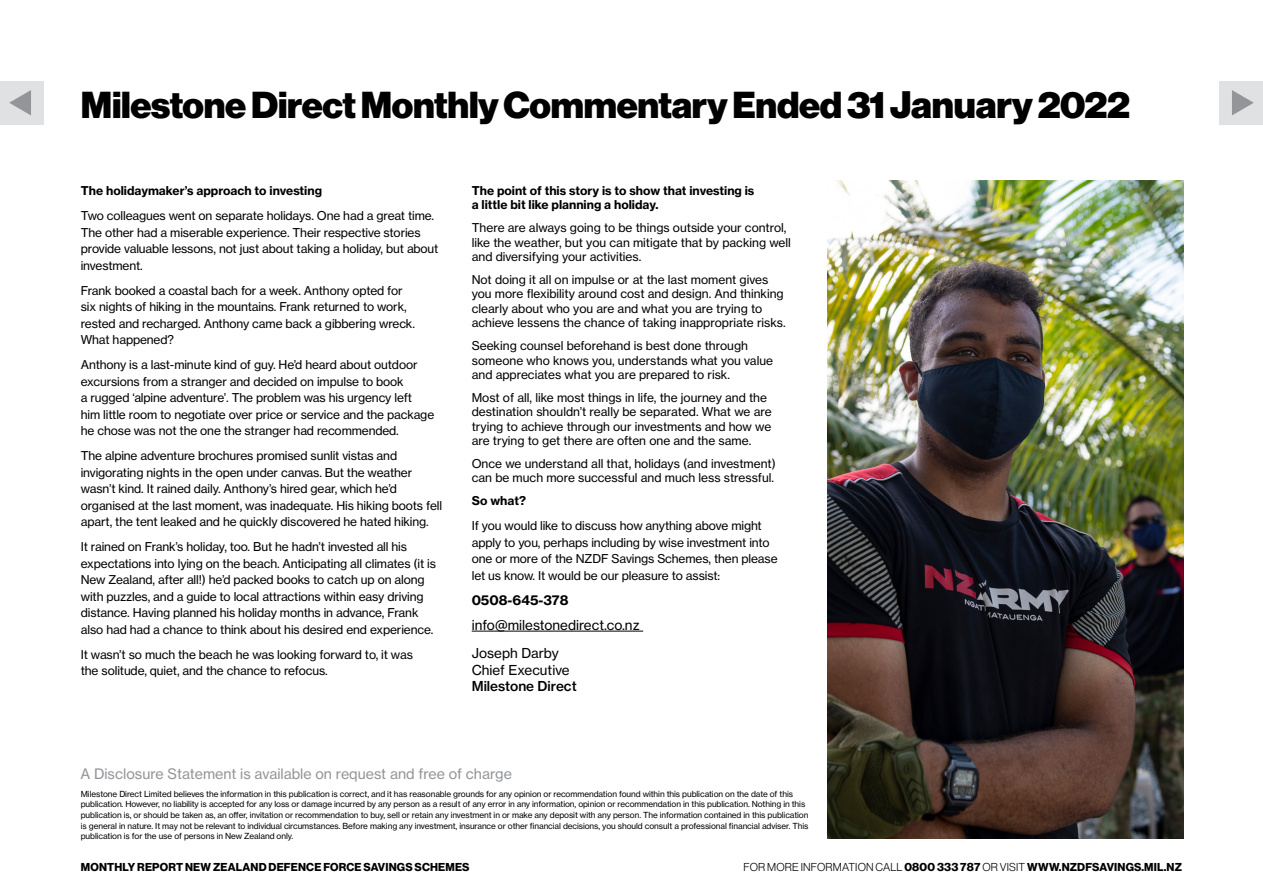
<style>
.page{position:relative;width:1263px;height:893px;background:#fff}
.page>*{position:absolute;margin:0;border:0;box-sizing:border-box;transform-origin:0 0}
.t1{font:900 36.75px "Haas Grot Disp 95";letter-spacing:-.01em;color:#000}
.t2{font:14.25px "Haas Grot Text 55 Roman";color:#939598}
.t3{font:13.5px/28.5px "Haas Grot Text 55 Roman";color:#000}
.t4{font:500 13.5px "Haas Grot Text 65";color:#000}
.t5{font:700 13.5px "Haas Grot Text 75";color:#000}
.t6{font:12px/16.5px "Haas Grot Text 55 Roman";letter-spacing:-.01em;color:#000}
.t7{font:700 12px/14.4px "Haas Grot Text 75";color:#000}
.t8{font:700 11.25px "Haas Grot Disp 75";letter-spacing:.015em;color:#000}
.t9{font:8.25px/10.5px "Haas Grot Text 55 Roman";letter-spacing:-.01em;color:#000}
.s1{font-size:37.5px}
.s2{font-family:"Haas Grot Disp 45";font-weight:300}
</style>
<div class="page">
<div style="left:1220px;top:81px;width:43px;height:43px;background:#e0e1e2"></div>
<svg style="left:1232px;top:90px;width:22px;height:25px"></svg>
<div style="left:0;top:81px;width:43px;height:43px;background:#e0e1e2"></div>
<svg style="left:9px;top:90px;width:22px;height:25px"></svg>
<img style="left:827px;top:181px;width:356px;height:658px">
<hr style="left:472px;top:631px;width:171px;height:1px;background:#000">
<h1 class="t1" style="left:81px;top:84px;width:1051px">Milestone Direct Monthly Commentary Ended <span class="s1">31 January 2022</span></h1>
<p class="t7" style="left:81px;top:183px;width:243px">The holidaymaker’s approach to investing</p>
<p class="t6" style="left:81px;top:207px;width:359px">Two colleagues went on separate holidays. One had a great time.<br>The other had a miserable experience. Their respective stories provide valuable lessons, not just about taking a holiday, but about investment.</p>
<p class="t6" style="left:81px;top:282px;width:336px">Frank booked a coastal bach for a week. Anthony opted for six nights of hiking in the mountains. Frank returned to work, rested and recharged. Anthony came back a gibbering wreck.<br>What happened?</p>
<p class="t6" style="left:81px;top:356px;width:355px">Anthony is a last-minute kind of guy. He’d heard about outdoor excursions from a stranger and decided on impulse to book<br>a rugged ‘alpine adventure’. The problem was his urgency left him little room to negotiate over price or service and the package he chose was not the one the stranger had recommended.</p>
<p class="t6" style="left:81px;top:447px;width:363px">The alpine adventure brochures promised sunlit vistas and invigorating nights in the open under canvas. But the weather wasn’t kind. It rained daily. Anthony’s hired gear, which he’d organised at the last moment, was inadequate. His hiking boots fell apart, the tent leaked and he quickly discovered he hated hiking.</p>
<p class="t6" style="left:81px;top:538px;width:357px">It rained on Frank’s holiday, too. But he hadn’t invested all his expectations into lying on the beach. Anticipating all climates (it is New Zealand, after all!) he’d packed books to catch up on along with puzzles, and a guide to local attractions within easy driving distance. Having planned his holiday months in advance, Frank also had had a chance to think about his desired end experience.</p>
<p class="t6" style="left:81px;top:646px;width:334px">It wasn’t so much the beach he was looking forward to, it was the solitude, quiet, and the chance to refocus.</p>
<p class="t7" style="left:472px;top:183px;width:284px">The point of this story is to show that investing is a little bit like planning a holiday.</p>
<p class="t6" style="left:472px;top:221px;width:321px;line-height:14.4px">There are always going to be things outside your control, like the weather, but you can mitigate that by packing well and diversifying your activities.</p>
<p class="t6" style="left:472px;top:272px;width:315px;line-height:14.4px">Not doing it all on impulse or at the last moment gives you more flexibility around cost and design. And thinking clearly about who you are and what you are trying to achieve lessens the chance of taking inappropriate risks.</p>
<p class="t6" style="left:472px;top:338px;width:303px;line-height:14.4px">Seeking counsel beforehand is best done through someone who knows you, understands what you value and appreciates what you are prepared to risk.</p>
<p class="t6" style="left:472px;top:390px;width:301px;line-height:14.4px">Most of all, like most things in life, the journey and the destination shouldn’t really be separated. What we are trying to achieve through our investments and how we are trying to get there are often one and the same.</p>
<p class="t6" style="left:472px;top:456px;width:305px;line-height:14.4px">Once we understand all that, holidays (and investment) can be much more successful and much less stressful.</p>
<p class="t7" style="left:472px;top:494px;width:56px">So what?</p>
<p class="t6" style="left:472px;top:518px;width:307px">If you would like to discuss how anything above might apply to you, perhaps including by wise investment into one or more of the NZDF Savings Schemes, then please let us know. It would be our pleasure to assist:</p>
<p class="t5" style="left:472px;top:591px;width:98px">0508-645-378</p>
<p class="t3" style="left:472px;top:611px;width:169px">info@milestonedirect.co.nz<br>Joseph Darby</p>
<p class="t3" style="left:472px;top:656px;width:99px">Chief Executive</p>
<p class="t4" style="left:472px;top:678px;width:106px">Milestone Direct</p>
<p class="t2" style="left:80px;top:765px;width:433px">A Disclosure Statement is available on request and free of charge</p>
<p class="t9" style="left:81px;top:789px;width:729px">Milestone Direct Limited believes the information in this publication is correct, and it has reasonable grounds for any opinion or recommendation found within this publication on the date of this publication. However, no liability is accepted for any loss or damage incurred by any person as a result of any error in any information, opinion or recommendation in this publication. Nothing in this publication is, or should be taken as, an offer, invitation or recommendation to buy, sell or retain any investment in or make any deposit with any person. The information contained in this publication is general in nature. It may not be relevant to individual circumstances. Before making any investment, insurance or other financial decisions, you should consult a professional financial adviser. This publication is for the use of persons in New Zealand only.</p>
<p class="t8" style="left:81px;top:860px;width:390px">MONTHLY REPORT NEW ZEALAND DEFENCE FORCE SAVINGS SCHEMES</p>
<p class="t8" style="left:743px;top:860px;width:440px"><span class="s2">FOR MORE INFORMATION CALL</span> 0800 333 787 <span class="s2">OR VISIT</span> WWW.NZDFSAVINGS.MIL.NZ</p>
</div>
